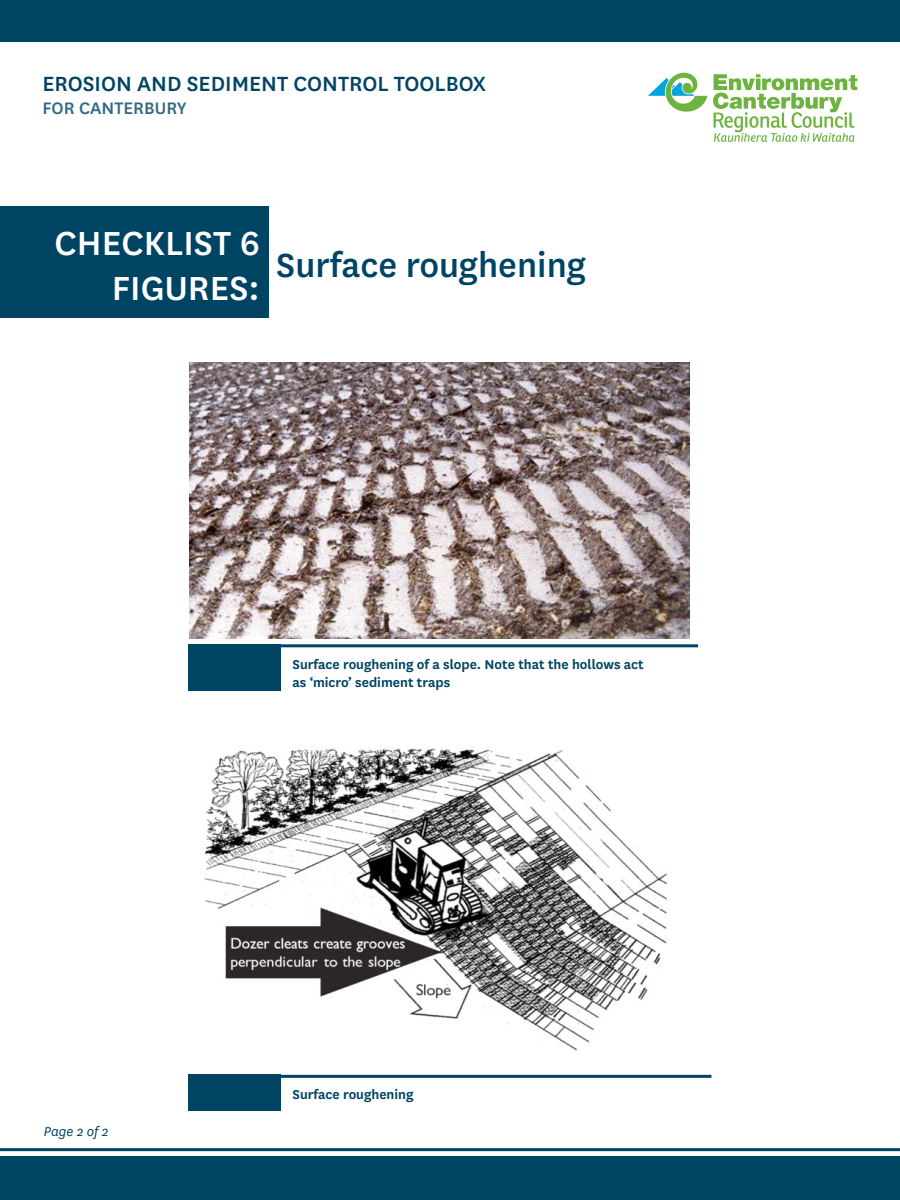
<style>
.page{position:relative;width:900px;height:1200px;background:#fff}
.page>*{position:absolute;margin:0;border:0;box-sizing:border-box;transform-origin:0 0}
.Heading{font:500 39px/45px "National";color:#fff;text-align:right}
.Heading-2{font:500 39px "National";color:#004464}
.t1{font:500 24px "National";color:#004464}
.t2{font:500 19.5px "National";color:#336983}
.t3{font:600 15px/18px "National";color:#004464}
.t4{font:italic 15px "National";color:#004464}
</style>
<div class="page">
<svg style="left:648px;top:72px;width:59px;height:40px"></svg>
<svg style="left:713px;top:74px;width:144px;height:68px"></svg>
<div style="left:0;top:0;width:900px;height:42px;background:#004464"></div>
<div style="left:0;top:1157px;width:900px;height:43px;background:#004464"></div>
<hr style="left:0;top:1148px;width:900px;height:3px;background:#004464">
<img style="left:204px;top:748px;width:463px;height:303px">
<hr style="left:189px;top:1075px;width:522px;height:3px;background:#004464">
<img style="left:189px;top:363px;width:500px;height:276px">
<hr style="left:189px;top:644px;width:509px;height:3px;background:#004464">
<div style="left:189px;top:644px;width:92px;height:47px;background:#004464"></div>
<div style="left:189px;top:1075px;width:92px;height:36px;background:#004464"></div>
<div style="left:0;top:207px;width:269px;height:111px;background:#004464"></div>
<h2 class="t1" style="left:43px;top:67px;width:445px">EROSION AND SEDIMENT CONTROL TOOLBOX</h2>
<h3 class="t2" style="left:43px;top:95px;width:146px">FOR CANTERBURY</h3>
<p class="Heading" style="left:55px;top:218px;width:207px">CHECKLIST 6<br>FIGURES:</p>
<p class="Heading-2" style="left:276px;top:239px;width:311px">Surface roughening</p>
<p class="t3" style="left:292px;top:654px;width:353px">Surface roughening of a slope. Note that the hollows act as ‘micro’ sediment traps</p>
<p class="t4" style="left:44px;top:1122px;width:66px">Page 2 of 2</p>
<p class="t3" style="left:292px;top:1084px;width:123px">Surface roughening</p>
</div>
